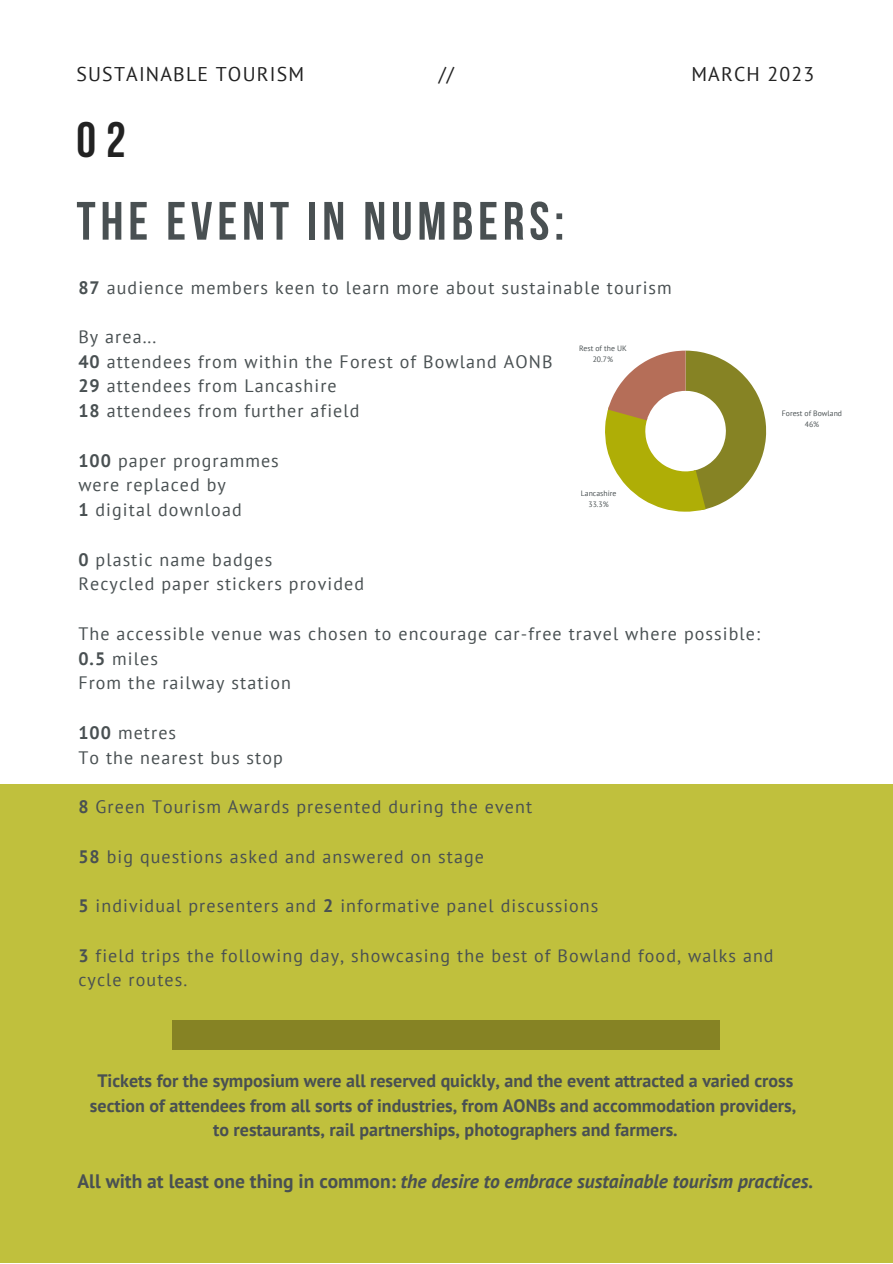
<style>
.page{position:relative;width:893px;height:1264px;background:#fff}
.page>*{position:absolute;margin:0;border:0;box-sizing:border-box;transform-origin:0 0}
.t1{font:700 53.85px "Bebas Neue";letter-spacing:.09em;color:#495052}
.t2{font:700 49.65px "Bebas Neue";color:#222}
.t3{font:19.8px "PT Sans";letter-spacing:.06em;color:#222}
.t4{font:italic 700 19.5px "PT Sans";color:#495052}
.t5{font:18px/24.8px "PT Sans";letter-spacing:.06em;color:#495052}
.t6{font:700 18px/24.8px "PT Sans";color:#495052;text-align:center}
.t7{font:7.8px/10.8px "PT Sans";color:#495052;text-align:center}
.s1{font-weight:700}
.s2{font-style:normal}
</style>
<div class="page">
<div style="left:0;top:784px;width:892px;height:478px;background:#c0c03d"></div>
<div style="left:172px;top:1020px;width:547px;height:29px;background:#868324"></div>
<svg style="left:605px;top:350px;width:161px;height:161px"></svg>
<p class="t3" style="left:76px;top:61px;width:229px">SUSTAINABLE TOURISM</p>
<p class="t3" style="left:438px;top:61px;width:17px">//</p>
<p class="t3" style="left:691px;top:61px;width:124px">MARCH 2023</p>
<h2 class="t2" style="left:76px;top:120px;width:51px">02</h2>
<h1 class="t1" style="left:76px;top:199px;width:489px">THE EVENT IN NUMBERS:</h1>
<p class="t5" style="left:78px;top:274px;width:595px"><span class="s1">87</span> audience members keen to learn more about sustainable tourism</p>
<p class="t5" style="left:78px;top:324px;width:475px">By area...<br><span class="s1">40</span> attendees from within the Forest of Bowland AONB<br><span class="s1">29</span> attendees from Lancashire<br><span class="s1">18</span> attendees from further afield</p>
<p class="t5" style="left:78px;top:447px;width:202px"><span class="s1">100</span> paper programmes were replaced by<br><span class="s1">1</span> digital download</p>
<p class="t5" style="left:78px;top:546px;width:287px"><span class="s1">0</span> plastic name badges<br>Recycled paper stickers provided</p>
<p class="t5" style="left:78px;top:621px;width:683px">The accessible venue was chosen to encourage car-free travel where possible:<br><span class="s1">0.5</span> miles<br>From the railway station</p>
<p class="t5" style="left:78px;top:719px;width:206px"><span class="s1">100</span> metres<br>To the nearest bus stop</p>
<p class="t5" style="left:78px;top:794px;width:455px"><span class="s1">8</span> Green Tourism Awards presented during the event</p>
<p class="t5" style="left:78px;top:843px;width:407px"><span class="s1">58</span> big questions asked and answered on stage</p>
<p class="t5" style="left:78px;top:893px;width:521px"><span class="s1">5</span> individual presenters and <span class="s1">2</span> informative panel discussions</p>
<p class="t5" style="left:78px;top:942px;width:696px"><span class="s1">3</span> field trips the following day, showcasing the best of Bowland food, walks and cycle routes.</p>
<p class="t7" style="left:579px;top:343px;width:49px">Rest of the UK<br>20.7%</p>
<p class="t7" style="left:580px;top:487px;width:37px">Lancashire<br>33.3%</p>
<p class="t7" style="left:781px;top:407px;width:62px">Forest of Bowland<br>46%</p>
<p class="t6" style="left:90px;top:1067px;width:707px">Tickets for the symposium were all reserved quickly, and the event attracted a varied cross section of attendees from all sorts of industries, from AONBs and accommodation providers, to restaurants, rail partnerships, photographers and farmers.</p>
<p class="t4" style="left:77px;top:1168px;width:737px"><span class="s2">All with at least one thing in common:</span> the desire to embrace sustainable tourism practices.</p>
</div>
